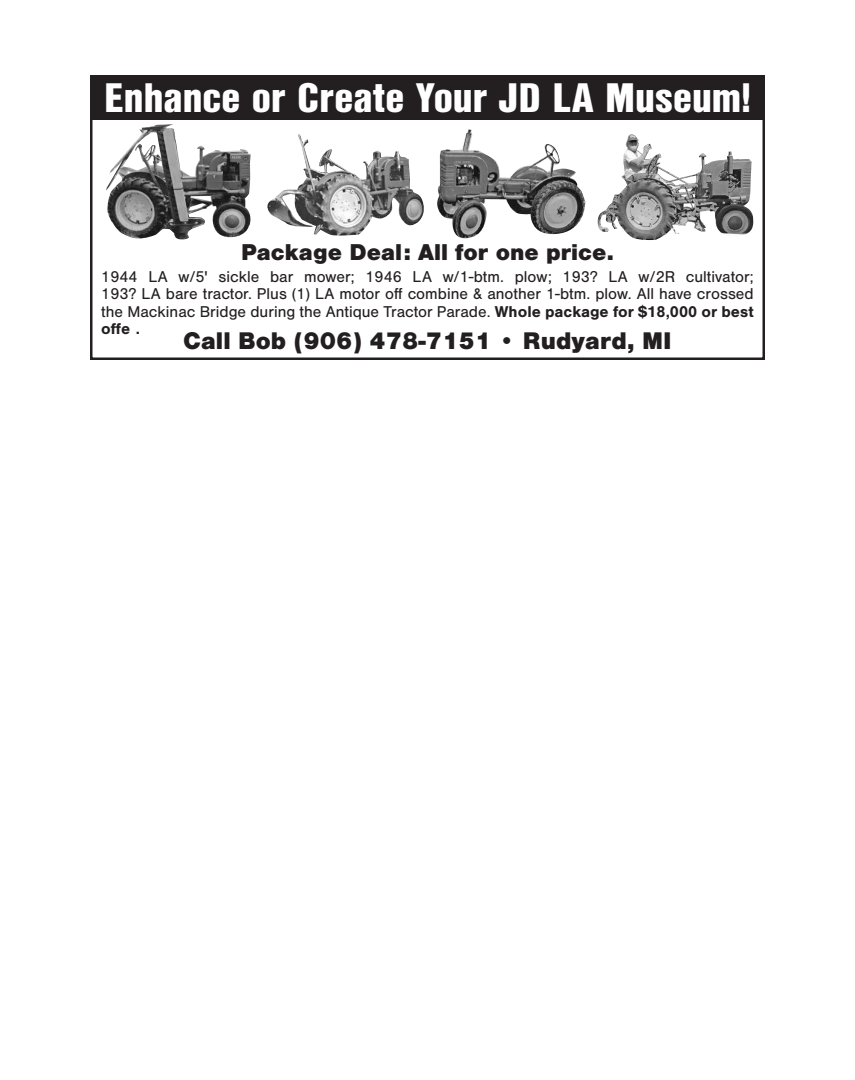
<style>
.page{position:relative;width:855px;height:1080px;background:#fff}
.page>*{position:absolute;margin:0;border:0;box-sizing:border-box;transform-origin:0 0}
.t1{font:900 40px "Nimbus San Con L";color:#fff;scale:1.15 1}
.t2{font:900 25px "Nimbus San";color:#231f20}
.t3{font:900 23.75px "Nimbus San";color:#231f20}
.t4{font:16.25px/17.5px "Nimbus San";color:#231f20;text-align:justify}
.s1{font-weight:700}
</style>
<div class="page">
<div style="left:90px;top:75px;width:675px;height:45px;background:#231f20"></div>
<img style="left:597px;top:134px;width:157px;height:106px">
<img style="left:437px;top:129px;width:148px;height:110px">
<img style="left:267px;top:134px;width:157px;height:102px">
<img style="left:106px;top:124px;width:145px;height:116px">
<h1 class="t1" style="left:104px;top:75px;width:564px">Enhance or Create Your JD LA Museum!</h1>
<h3 class="t3" style="left:241px;top:238px;width:374px">Package Deal: All for one price.</h3>
<p class="t4" style="left:101px;top:267px;width:654px">1944 LA w/5' sickle bar mower; 1946 LA w/1-btm. plow; 193? LA w/2R cultivator; 193? LA bare tractor. Plus (1) LA motor off combine &amp; another 1-btm. plow. All have crossed the Mackinac Bridge during the Antique Tractor Parade. <span class="s1">Whole package for $18,000 or best offe .</span></p>
<h2 class="t2" style="left:183px;top:326px;width:490px">Call Bob (906) 478-7151 • Rudyard, MI</h2>
</div>
